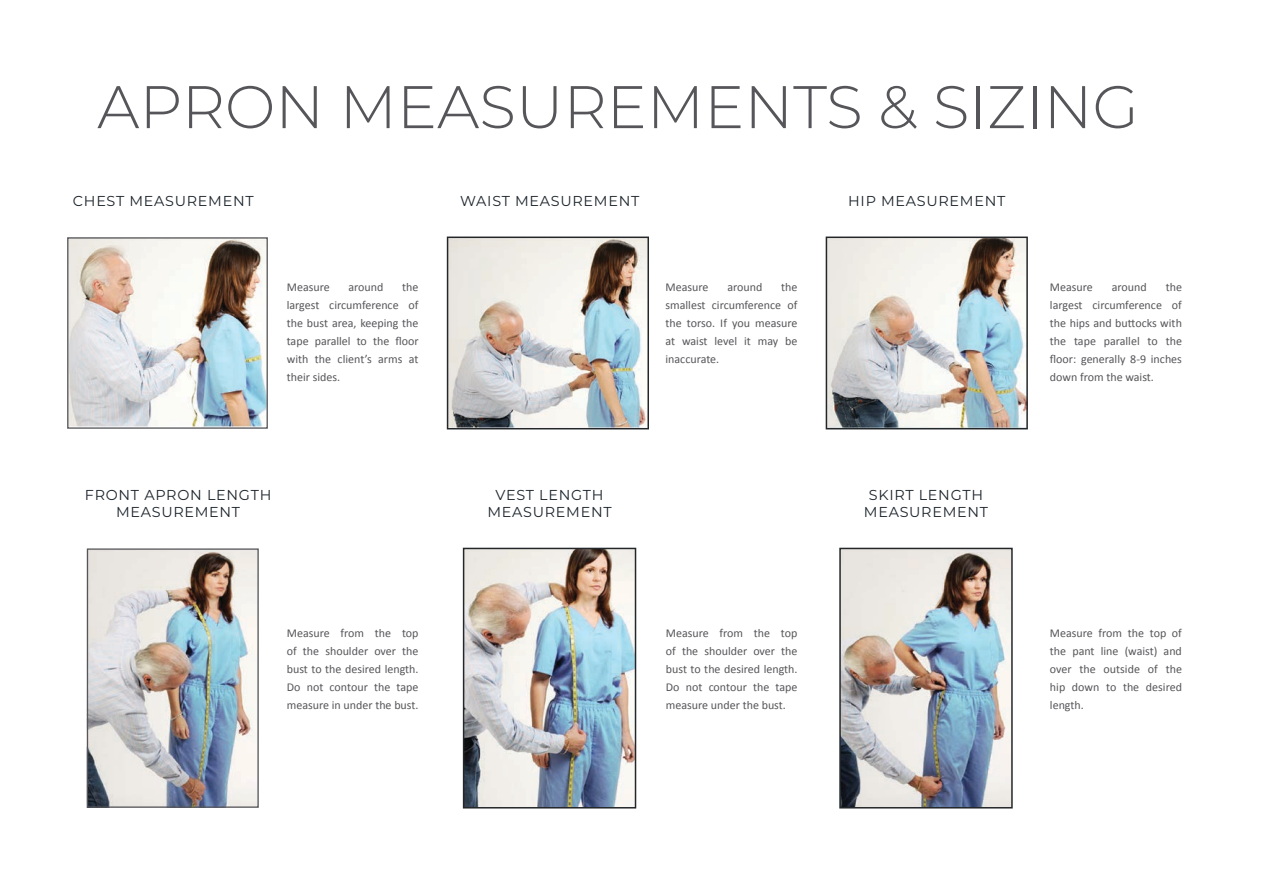
<style>
.page{position:relative;width:1263px;height:893px;background:#fff}
.page>*{position:absolute;margin:0;border:0;box-sizing:border-box;transform-origin:0 0}
.t1{font:300 60px "Montserrat";color:#56565a}
.t2{font:14.4px "Montserrat";letter-spacing:.05em;color:#1d252c}
.t3{font:12px/18px "Calibri";color:#56565a;text-align:justify}
</style>
<div class="page">
<img style="left:89px;top:550px;width:168px;height:256px">
<img style="left:466px;top:551px;width:167px;height:254px">
<div style="left:463px;top:548px;width:173px;height:260px;border:2px solid #242729"></div>
<img style="left:842px;top:551px;width:168px;height:254px">
<div style="left:839px;top:548px;width:174px;height:260px;border:2px solid #242729"></div>
<img style="left:69px;top:239px;width:197px;height:188px">
<img style="left:450px;top:240px;width:196px;height:186px">
<div style="left:447px;top:237px;width:202px;height:192px;border:2px solid #242729"></div>
<img style="left:829px;top:240px;width:196px;height:186px">
<div style="left:826px;top:237px;width:202px;height:192px;border:2px solid #242729"></div>
<div style="left:87px;top:548px;width:172px;height:260px;border:1px solid #56565a"></div>
<div style="left:67px;top:237px;width:201px;height:192px;border:1px solid #56565a"></div>
<p class="t1" style="left:97px;top:66px;width:1043px">APRON MEASUREMENTS &amp; SIZING</p>
<p class="t2" style="left:73px;top:191px;width:182px">CHEST MEASUREMENT</p>
<p class="t3" style="left:287px;top:278px;width:133px;text-indent:115px">the largest circumference of the bust area, keeping the tape parallel to the floor with the client’s arms at their sides.</p>
<p class="t3" style="left:287px;top:278px;width:44px">Measure</p>
<p class="t3" style="left:348px;top:278px;width:36px">around</p>
<p class="t2" style="left:460px;top:191px;width:181px">WAIST MEASUREMENT</p>
<p class="t3" style="left:665px;top:278px;width:134px;text-indent:116px">the smallest circumference of the torso. If you measure at waist level it may be inaccurate.</p>
<p class="t3" style="left:665px;top:278px;width:44px">Measure</p>
<p class="t3" style="left:727px;top:278px;width:36px">around</p>
<p class="t2" style="left:85px;top:485px;width:188px">FRONT APRON LENGTH</p>
<p class="t2" style="left:116px;top:502px;width:126px">MEASUREMENT</p>
<p class="t2" style="left:496px;top:485px;width:109px">VEST LENGTH</p>
<p class="t2" style="left:487px;top:502px;width:126px">MEASUREMENT</p>
<p class="t3" style="left:287px;top:623px;width:133px">Measure from the top of the shoulder over the bust to the desired length.<br>Do not contour the tape measure in under the bust.</p>
<p class="t3" style="left:666px;top:623px;width:133px">Measure from the top of the shoulder over the bust to the desired length.<br>Do not contour the tape measure under the bust.</p>
<p class="t2" style="left:848px;top:191px;width:159px">HIP MEASUREMENT</p>
<p class="t2" style="left:869px;top:485px;width:116px">SKIRT LENGTH</p>
<p class="t2" style="left:864px;top:502px;width:126px">MEASUREMENT</p>
<p class="t3" style="left:1050px;top:278px;width:134px;text-indent:116px">the largest circumference of the hips and buttocks with the tape parallel to the floor: generally 8-9 inches down from the waist.</p>
<p class="t3" style="left:1050px;top:278px;width:44px">Measure</p>
<p class="t3" style="left:1112px;top:278px;width:36px">around</p>
<p class="t3" style="left:1050px;top:623px;width:134px">Measure from the top of the pant line (waist) and over the outside of the hip down to the desired length.</p>
</div>
